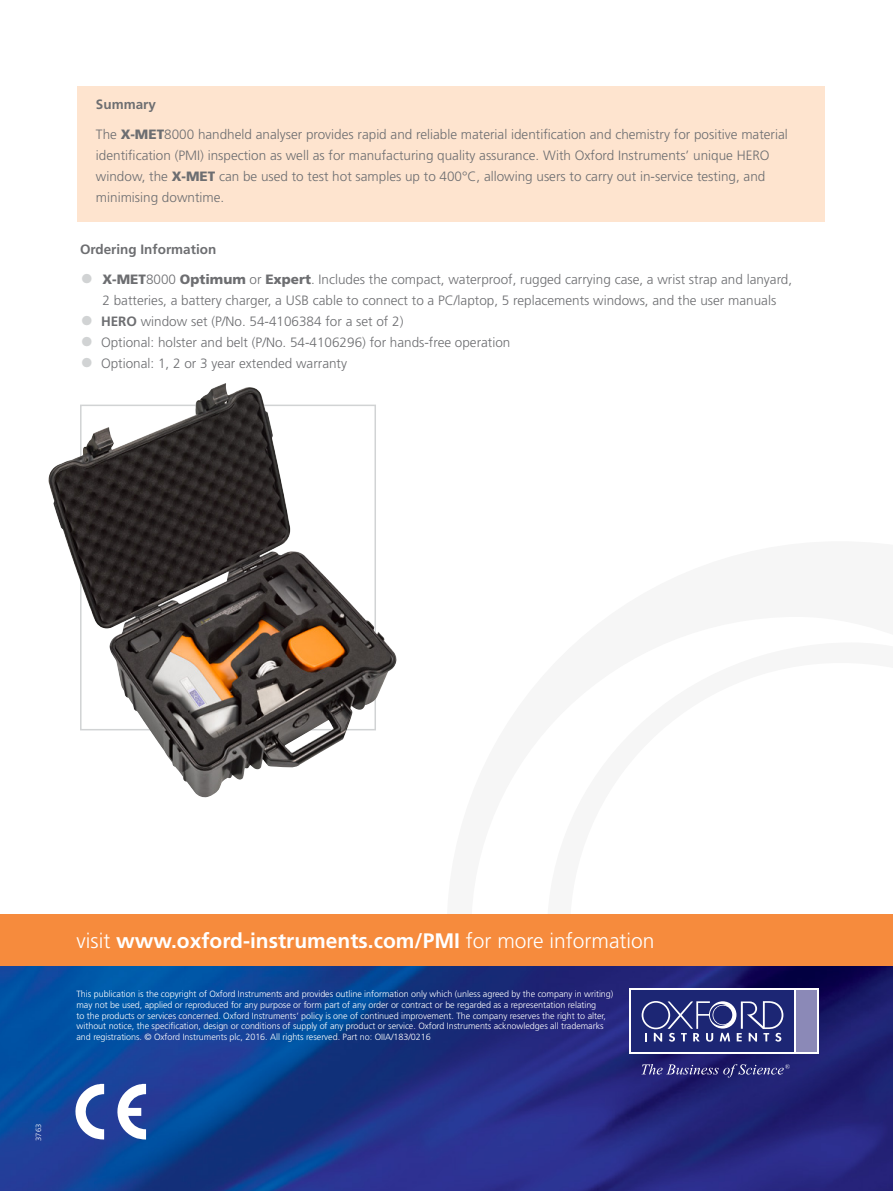
<style>
.page{position:relative;width:893px;height:1191px;background:#fff}
.page>*{position:absolute;margin:0;border:0;box-sizing:border-box;transform-origin:0 0}
.t1{font:700 21px "Frutiger";color:#fff}
.t2{font:300 13.5px/21px "Frutiger";color:#6d6e71}
.t3{font:700 13.5px "Frutiger";color:#6d6e71}
.t4{font:300 9px/10.8px "Frutiger";letter-spacing:-.005em;color:#fff}
.t5{font:300 7.5px "Frutiger";color:#fff}
.s1{font-weight:700}
.s2{font-weight:900}
.s3{font-size:27px;color:#d1d3d4}
.s4{font-weight:300}
</style>
<div class="page">
<div style="left:77px;top:86px;width:747px;height:135px;background:#fee4cf"></div>
<img style="left:0;top:965px;width:893px;height:226px">
<div style="left:0;top:914px;width:893px;height:51px;background:#f68b3d"></div>
<div style="left:629px;top:988px;width:190px;height:66px;background:#fff"></div>
<div style="left:631px;top:990px;width:163px;height:62px;background:#1c2674"></div>
<div style="left:796px;top:990px;width:21px;height:62px;background:#8b89b7"></div>
<svg style="left:642px;top:1001px;width:141px;height:40px"></svg>
<svg style="left:641px;top:1064px;width:149px;height:13px"></svg>
<img style="left:75px;top:1083px;width:71px;height:56px">
<img style="left:48px;top:383px;width:349px;height:415px">
<p class="t2" style="left:96px;top:90px;width:693px;line-height:29.5px"><span class="s1">Summary<br></span>The <span class="s2">X-MET</span>8000 handheld analyser provides rapid and reliable material identification and chemistry for positive material</p>
<p class="t2" style="left:96px;top:145px;width:675px">identification (PMI) inspection as well as for manufacturing quality assurance. With Oxford Instruments’ unique HERO window, the <span class="s2">X-MET</span> can be used to test hot samples up to 400°C, allowing users to carry out in-service testing, and minimising downtime.</p>
<p class="t3" style="left:80px;top:241px;width:138px">Ordering Information</p>
<p class="t2" style="left:80px;top:268px;width:714px;text-align:center"><span class="s3">•</span> <span class="s2">X-MET</span>8000 <span class="s2">Optimum</span> or <span class="s2">Expert</span>. Includes the compact, waterproof, rugged carrying case, a wrist strap and lanyard,<br>2 batteries, a battery charger, a USB cable to connect to a PC/laptop, 5 replacements windows, and the user manuals</p>
<p class="t2" style="left:80px;top:310px;width:325px"><span class="s3">•</span> <span class="s1">HERO</span> window set (P/No. 54-4106384 for a set of 2)</p>
<p class="t2" style="left:80px;top:331px;width:432px"><span class="s3">•</span> Optional: holster and belt (P/No. 54-4106296) for hands-free operation</p>
<p class="t2" style="left:80px;top:352px;width:269px"><span class="s3">•</span> Optional: 1, 2 or 3 year extended warranty</p>
<p class="t5" style="left:34px;top:1140px;width:18px;rotate:-90deg">3763</p>
<h1 class="t1" style="left:77px;top:928px;width:579px"><span class="s4">visit</span> www.oxford-instruments.com/PMI <span class="s4">for more information</span></h1>
<p class="t4" style="left:77px;top:988px;width:538px">This publication is the copyright of Oxford Instruments and provides outline information only which (unless agreed by the company in writing) may not be used, applied or reproduced for any purpose or form part of any order or contract or be regarded as a representation relating<br>to the products or services concerned. Oxford Instruments’ policy is one of continued improvement. The company reserves the right to alter, without notice, the specification, design or conditions of supply of any product or service. Oxford Instruments acknowledges all trademarks and registrations. © Oxford Instruments plc, 2016. All rights reserved. Part no: OIIA/183/0216</p>
</div>
